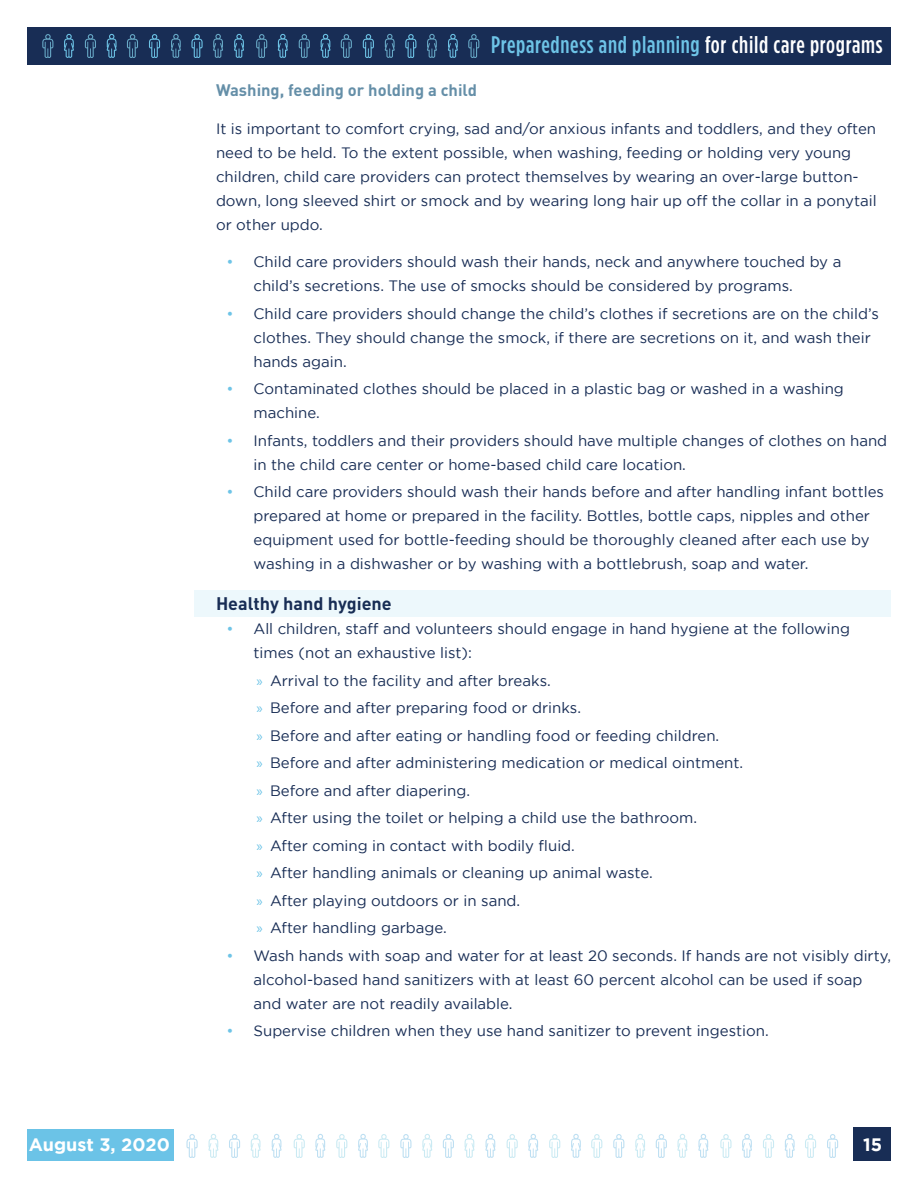
<style>
.page{position:relative;width:918px;height:1188px;background:#fff}
.page>*{position:absolute;margin:0;border:0;box-sizing:border-box;transform-origin:0 0}
.t1{font:500 condensed 24px "Gotham HTF";letter-spacing:.03em;color:#6ec4e7}
.t2{font:700 18px "DIN Pro";color:#182d55}
.t3{font:700 18px "Gotham";color:#fff}
.t4{font:700 18px "Gotham";color:#fff}
.t5{font:700 16.5px "DIN Pro";color:#658fa8}
.t6{font:15px/24px "Gotham";color:#182d55}
.s1{color:#fff}
.s2{color:#6ec4e7}
.s3{font-family:"Myriad Pro";color:#6ec4e7}
</style>
<div class="page">
<div style="left:27px;top:27px;width:864px;height:38px;background:#182d55"></div>
<div style="left:853px;top:1127px;width:38px;height:34px;background:#182d55"></div>
<svg style="left:251px;top:1134px;width:10px;height:24px"></svg>
<svg style="left:272px;top:1134px;width:10px;height:24px"></svg>
<svg style="left:186px;top:1134px;width:12px;height:24px"></svg>
<svg style="left:208px;top:1134px;width:10px;height:24px"></svg>
<svg style="left:229px;top:1134px;width:11px;height:24px"></svg>
<svg style="left:315px;top:1134px;width:10px;height:24px"></svg>
<svg style="left:336px;top:1134px;width:11px;height:24px"></svg>
<svg style="left:358px;top:1134px;width:10px;height:24px"></svg>
<svg style="left:294px;top:1134px;width:11px;height:24px"></svg>
<svg style="left:464px;top:1134px;width:10px;height:24px"></svg>
<svg style="left:378px;top:1134px;width:11px;height:24px"></svg>
<svg style="left:485px;top:1134px;width:10px;height:24px"></svg>
<svg style="left:400px;top:1134px;width:11px;height:24px"></svg>
<svg style="left:422px;top:1134px;width:10px;height:24px"></svg>
<svg style="left:443px;top:1134px;width:11px;height:24px"></svg>
<svg style="left:528px;top:1134px;width:10px;height:24px"></svg>
<svg style="left:549px;top:1134px;width:11px;height:24px"></svg>
<svg style="left:571px;top:1134px;width:10px;height:24px"></svg>
<svg style="left:507px;top:1134px;width:11px;height:24px"></svg>
<svg style="left:677px;top:1134px;width:10px;height:24px"></svg>
<svg style="left:591px;top:1134px;width:11px;height:24px"></svg>
<svg style="left:698px;top:1134px;width:10px;height:24px"></svg>
<svg style="left:613px;top:1134px;width:11px;height:24px"></svg>
<svg style="left:635px;top:1134px;width:10px;height:24px"></svg>
<svg style="left:656px;top:1134px;width:11px;height:24px"></svg>
<svg style="left:742px;top:1134px;width:10px;height:24px"></svg>
<svg style="left:763px;top:1134px;width:11px;height:24px"></svg>
<svg style="left:785px;top:1134px;width:10px;height:24px"></svg>
<svg style="left:720px;top:1134px;width:12px;height:24px"></svg>
<svg style="left:805px;top:1134px;width:11px;height:24px"></svg>
<svg style="left:827px;top:1134px;width:11px;height:24px"></svg>
<div style="left:27px;top:1130px;width:146px;height:31px;background:#6bc3e7"></div>
<svg style="left:64px;top:34px;width:10px;height:24px"></svg>
<svg style="left:85px;top:34px;width:11px;height:24px"></svg>
<svg style="left:107px;top:34px;width:10px;height:24px"></svg>
<svg style="left:42px;top:34px;width:11px;height:24px"></svg>
<svg style="left:213px;top:34px;width:10px;height:24px"></svg>
<svg style="left:127px;top:34px;width:11px;height:24px"></svg>
<svg style="left:234px;top:34px;width:10px;height:24px"></svg>
<svg style="left:149px;top:34px;width:11px;height:24px"></svg>
<svg style="left:171px;top:34px;width:10px;height:24px"></svg>
<svg style="left:191px;top:34px;width:12px;height:24px"></svg>
<svg style="left:278px;top:34px;width:10px;height:24px"></svg>
<svg style="left:299px;top:34px;width:11px;height:24px"></svg>
<svg style="left:321px;top:34px;width:10px;height:24px"></svg>
<svg style="left:256px;top:34px;width:11px;height:24px"></svg>
<svg style="left:427px;top:34px;width:10px;height:24px"></svg>
<svg style="left:341px;top:34px;width:11px;height:24px"></svg>
<svg style="left:448px;top:34px;width:10px;height:24px"></svg>
<svg style="left:363px;top:34px;width:11px;height:24px"></svg>
<svg style="left:385px;top:34px;width:10px;height:24px"></svg>
<svg style="left:405px;top:34px;width:11px;height:24px"></svg>
<svg style="left:468px;top:34px;width:11px;height:24px"></svg>
<div style="left:195px;top:590px;width:696px;height:27px;background:#edf8fc"></div>
<h1 class="t1" style="left:491px;top:32px;width:393px">Preparedness and planning <span class="s1">for child care programs</span></h1>
<p class="t5" style="left:216px;top:77px;width:263px">Washing, feeding or holding a child</p>
<p class="t6" style="left:216px;top:116px;width:662px">It is important to comfort crying, sad and/or anxious infants and toddlers, and they often need to be held. To the extent possible, when washing, feeding or holding very young children, child care providers can protect themselves by wearing an over-large button&shy;down, long sleeved shirt or smock and by wearing long hair up off the collar in a ponytail or other updo.</p>
<p class="t6" style="left:254px;top:250px;width:589px;text-indent:-27px"><span class="s2">•</span> Child care providers should wash their hands, neck and anywhere touched by a child’s secretions. The use of smocks should be considered by programs.</p>
<p class="t6" style="left:254px;top:301px;width:627px;text-indent:-27px"><span class="s2">•</span> Child care providers should change the child’s clothes if secretions are on the child’s clothes. They should change the smock, if there are secretions on it, and wash their hands again.</p>
<p class="t6" style="left:254px;top:377px;width:592px;text-indent:-27px"><span class="s2">•</span> Contaminated clothes should be placed in a plastic bag or washed in a washing machine.</p>
<p class="t6" style="left:254px;top:428px;width:635px;text-indent:-27px"><span class="s2">•</span> Infants, toddlers and their providers should have multiple changes of clothes on hand in the child care center or home-based child care location.</p>
<p class="t6" style="left:253px;top:480px;width:632px;text-indent:-27px"><span class="s2">•</span> Child care providers should wash their hands before and after handling infant bottles prepared at home or prepared in the facility. Bottles, bottle caps, nipples and other equipment used for bottle-feeding should be thoroughly cleaned after each use by washing in a dishwasher or by washing with a bottlebrush, soap and water.</p>
<p class="t2" style="left:216px;top:589px;width:177px">Healthy hand hygiene</p>
<p class="t6" style="left:254px;top:617px;width:598px;text-indent:-27px"><span class="s2">•</span> All children, staff and volunteers should engage in hand hygiene at the following times (not an exhaustive list):</p>
<p class="t6" style="left:256px;top:667px;width:488px;line-height:27.5px"><span class="s3">»</span> Arrival to the facility and after breaks.<br><span class="s3">»</span> Before and after preparing food or drinks.<br><span class="s3">»</span> Before and after eating or handling food or feeding children.<br><span class="s3">»</span> Before and after administering medication or medical ointment. <span class="s3">»</span> Before and after diapering.<br><span class="s3">»</span> After using the toilet or helping a child use the bathroom.<br><span class="s3">»</span> After coming in contact with bodily fluid.<br><span class="s3">»</span> After handling animals or cleaning up animal waste.<br><span class="s3">»</span> After playing outdoors or in sand.<br><span class="s3">»</span> After handling garbage.</p>
<p class="t6" style="left:254px;top:943px;width:639px;text-indent:-27px"><span class="s2">•</span> Wash hands with soap and water for at least 20 seconds. If hands are not visibly dirty, alcohol-based hand sanitizers with at least 60 percent alcohol can be used if soap and water are not readily available.</p>
<p class="t6" style="left:227px;top:1019px;width:544px"><span class="s2">•</span> Supervise children when they use hand sanitizer to prevent ingestion.</p>
<p class="t3" style="left:29px;top:1135px;width:143px">August 3, 2020</p>
<p class="t4" style="left:863px;top:1134px;width:20px">15</p>
</div>
